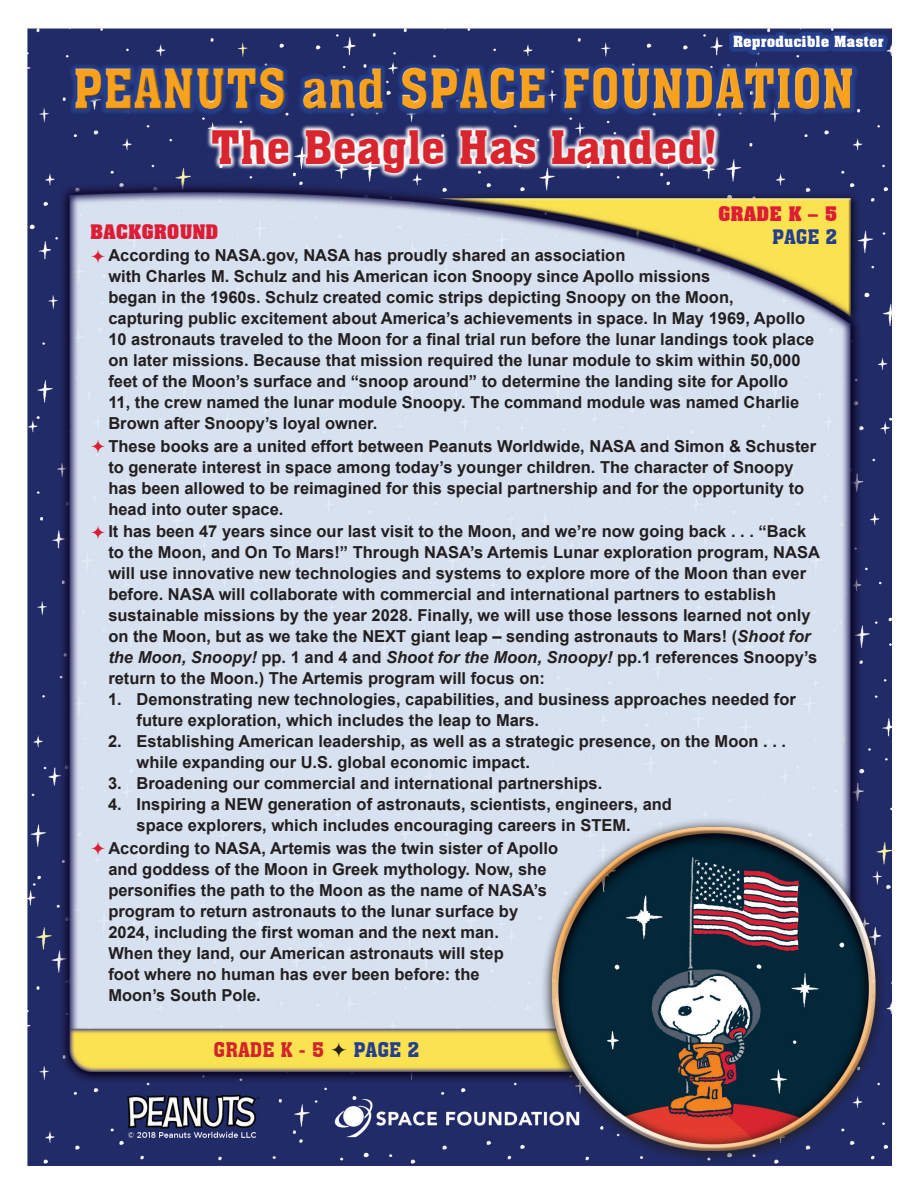
<style>
.page{position:relative;width:918px;height:1188px;background:#fff}
.page>*{position:absolute;margin:0;border:0;box-sizing:border-box;transform-origin:0 0}
.t1{font:54px "Aachen BT";color:#f8a11c;scale:.9 1}
.t2{font:45px "Aachen BT";color:#d9262e}
.t3{font:19.65px "Aachen BT";color:#d3232b}
.t4{font:19.65px "Aachen BT";color:#253f8e}
.t5{font:700 19.5px "Aachen BT";color:#dd1d35}
.t6{font:19.5px "Aachen BT";color:#253f8e}
.t7{font:700 16.5px/21.1px "Arial";color:#231f20}
.t8{font:700 15px "Aachen BT";color:#fff}
.s1{font-style:italic}
</style>
<div class="page">
<img style="left:27px;top:28px;width:867px;height:1138px">
<div style="left:74px;top:66px;width:786px;height:51px;background:#202b68"></div>
<svg style="left:69px;top:61px;width:790px;height:55px"></svg>
<div style="left:75px;top:67px;width:779px;height:42px;background:#fff;opacity:.75"></div>
<div style="left:75px;top:69px;width:779px;height:42px;background:#231f20;opacity:.75"></div>
<svg style="left:206px;top:124px;width:515px;height:55px"></svg>
<div style="left:732px;top:34px;width:158px;height:23px;background:#202b68"></div>
<svg style="left:729px;top:31px;width:159px;height:24px;fill:#243e8d"></svg>
<img style="left:527px;top:813px;width:364px;height:353px">
<svg style="left:92px;top:249px;width:13px;height:14px"></svg>
<svg style="left:92px;top:440px;width:13px;height:13px"></svg>
<svg style="left:92px;top:525px;width:13px;height:14px"></svg>
<svg style="left:92px;top:842px;width:13px;height:13px"></svg>
<svg style="left:332px;top:1043px;width:14px;height:14px"></svg>
<p class="t8" style="left:733px;top:32px;width:152px">Reproducible Master</p>
<h1 class="t1" style="left:74px;top:55px;width:869px">PEANUTS and SPACE FOUNDATION</h1>
<h2 class="t2" style="left:211px;top:119px;width:507px">The Beagle Has Landed!</h2>
<p class="t5" style="left:718px;top:201px;width:121px">GRADE K – 5</p>
<p class="t6" style="left:772px;top:225px;width:67px">PAGE 2</p>
<p class="t5" style="left:90px;top:219px;width:130px">BACKGROUND</p>
<p class="t7" style="left:108px;top:245px;width:709px">According to NASA.gov, NASA has proudly shared an association<br>with Charles M. Schulz and his American icon Snoopy since Apollo missions<br>began in the 1960s. Schulz created comic strips depicting Snoopy on the Moon,<br>capturing public excitement about America’s achievements in space. In May 1969, Apollo 10 astronauts traveled to the Moon for a final trial run before the lunar landings took place on later missions. Because that mission required the lunar module to skim within 50,000 feet of the Moon’s surface and “snoop around” to determine the landing site for Apollo<br>11, the crew named the lunar module Snoopy. The command module was named Charlie Brown after Snoopy’s loyal owner.<br>These books are a united effort between Peanuts Worldwide, NASA and Simon &amp; Schuster to generate interest in space among today’s younger children. The character of Snoopy has been allowed to be reimagined for this special partnership and for the opportunity to head into outer space.</p>
<p class="t7" style="left:108px;top:521px;width:713px">It has been 47 years since our last visit to the Moon, and we’re now going back . . . “Back to the Moon, and On To Mars!” Through NASA’s Artemis Lunar exploration program, NASA will use innovative new technologies and systems to explore more of the Moon than ever before. NASA will collaborate with commercial and international partners to establish sustainable missions by the year 2028. Finally, we will use those lessons learned not only on the Moon, but as we take the NEXT giant leap – sending astronauts to Mars! (<span class="s1">Shoot for the Moon, Snoopy!</span> pp. 1 and 4 and <span class="s1">Shoot for the Moon, Snoopy!</span> pp.1 references Snoopy’s return to the Moon.) The Artemis program will focus on:</p>
<p class="t7" style="left:137px;top:689px;width:661px;text-indent:-28px">1. Demonstrating new technologies, capabilities, and business approaches needed for future exploration, which includes the leap to Mars.</p>
<p class="t7" style="left:137px;top:731px;width:651px;text-indent:-28px">2. Establishing American leadership, as well as a strategic presence, on the Moon . . . while expanding our U.S. global economic impact.</p>
<p class="t7" style="left:108px;top:773px;width:496px">3. Broadening our commercial and international partnerships.</p>
<p class="t7" style="left:108px;top:794px;width:565px">4. Inspiring a NEW generation of astronauts, scientists, engineers, and</p>
<p class="t7" style="left:137px;top:815px;width:496px">space explorers, which includes encouraging careers in STEM.</p>
<p class="t7" style="left:108px;top:838px;width:451px">According to NASA, Artemis was the twin sister of Apollo</p>
<p class="t7" style="left:108px;top:859px;width:440px">and goddess of the Moon in Greek mythology. Now, she</p>
<p class="t7" style="left:108px;top:880px;width:440px">personifies the path to the Moon as the name of NASA’s</p>
<p class="t7" style="left:108px;top:901px;width:411px">program to return astronauts to the lunar surface by</p>
<p class="t7" style="left:108px;top:922px;width:392px">2024, including the first woman and the next man.</p>
<p class="t7" style="left:108px;top:943px;width:397px">When they land, our American astronauts will step</p>
<p class="t7" style="left:108px;top:964px;width:373px">foot where no human has ever been before: the</p>
<p class="t7" style="left:108px;top:985px;width:154px">Moon’s South Pole.</p>
<p class="t3" style="left:214px;top:1038px;width:112px">GRADE K - 5</p>
<p class="t4" style="left:354px;top:1038px;width:67px">PAGE 2</p>
</div>
